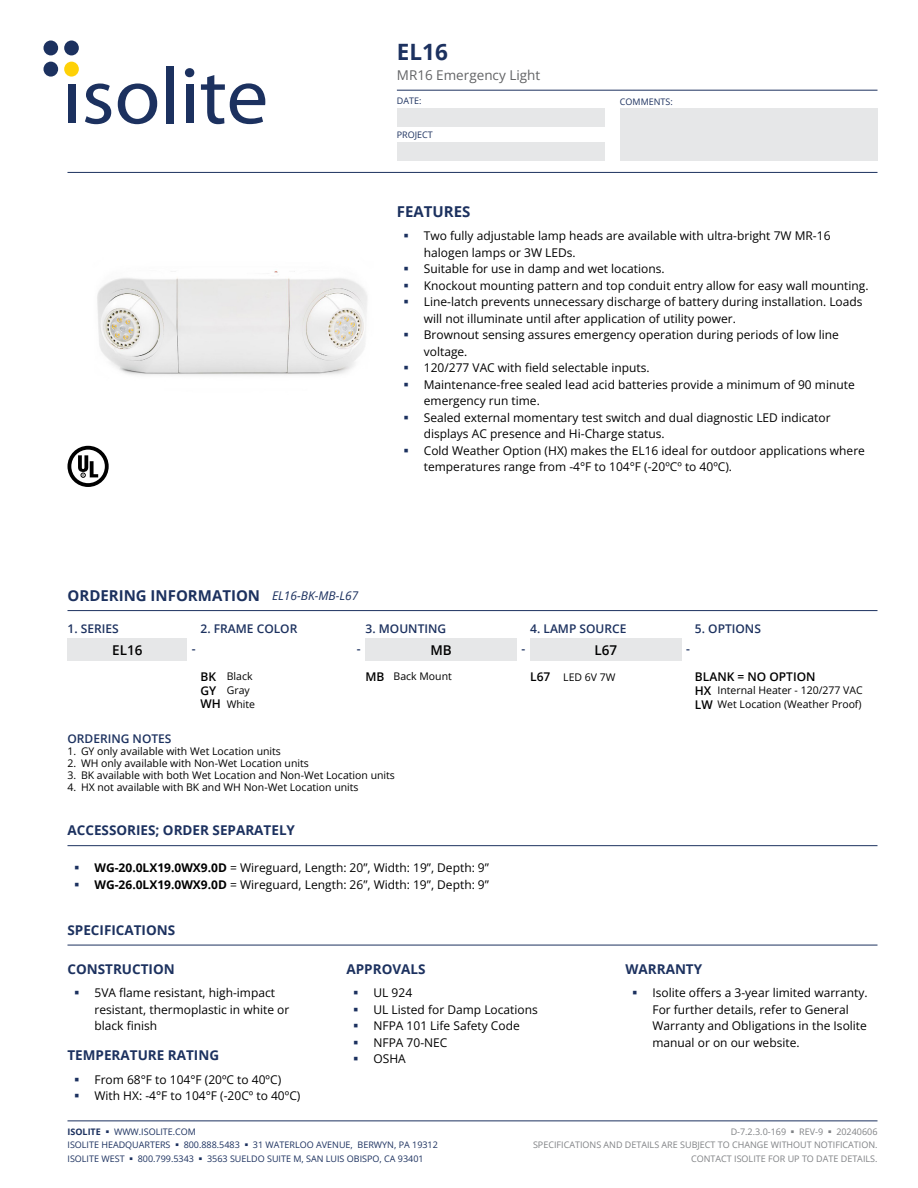
<style>
.page{position:relative;width:918px;height:1188px;background:#fff}
.page>*{position:absolute;margin:0;border:0;box-sizing:border-box;transform-origin:0 0}
.t1{font:700 22.5px "Open Sans";color:#1c315f}
.t2{font:700 15px "Open Sans";color:#1c315f}
.t3{font:700 13.5px "Open Sans";color:#1c315f}
.t4{font:13.5px "Open Sans";color:#636466}
.t5{font:600 13.5px "Open Sans";color:#000}
.t6{font:12px/16.5px "Open Sans";color:#000}
.t7{font:600 12px "Open Sans";color:#1c315f}
.t8{font:600 12px "Open Sans";color:#000}
.t9{font:10.5px/13.6px "Open Sans";color:#000}
.t10{font:9px/13.5px "Open Sans";color:#1c315f}
.t11{font:9px/13.5px "Open Sans";color:#808285;text-align:right}
.s1{font-weight:400;font-style:italic;font-size:12px}
.s2{font-weight:600;font-size:12px}
.s3{font-weight:700}
</style>
<div class="page">
<div style="left:397px;top:108px;width:208px;height:19px;background:#e6e7e8"></div>
<div style="left:397px;top:142px;width:208px;height:19px;background:#e6e7e8"></div>
<div style="left:620px;top:108px;width:258px;height:53px;background:#e6e7e8"></div>
<hr style="left:397px;top:90px;width:481px;height:1px;background:#1c315f">
<hr style="left:68px;top:172px;width:810px;height:1px;background:#1c315f">
<div style="left:68px;top:84px;width:7px;height:39px;background:#1c315f"></div>
<svg style="left:85px;top:84px;width:26px;height:40px"></svg>
<svg style="left:118px;top:84px;width:39px;height:40px"></svg>
<div style="left:166px;top:66px;width:8px;height:57px;background:#1c315f"></div>
<div style="left:185px;top:68px;width:9px;height:9px;background:#1c315f;border-radius:50%"></div>
<div style="left:186px;top:84px;width:7px;height:39px;background:#1c315f"></div>
<svg style="left:201px;top:75px;width:64px;height:49px"></svg>
<div style="left:44px;top:40px;width:14px;height:15px;background:#1c315f;border-radius:50%"></div>
<div style="left:64px;top:40px;width:15px;height:15px;background:#1c315f;border-radius:50%"></div>
<div style="left:44px;top:62px;width:14px;height:15px;background:#1c315f;border-radius:50%"></div>
<div style="left:64px;top:62px;width:15px;height:15px;background:#fed107;border-radius:50%"></div>
<hr style="left:68px;top:1120px;width:810px;height:1px;background:#1c315f">
<hr style="left:68px;top:610px;width:810px;height:1px;background:#1c315f">
<div style="left:68px;top:639px;width:119px;height:22px;background:#e6e7e8"></div>
<div style="left:366px;top:639px;width:151px;height:22px;background:#e6e7e8"></div>
<hr style="left:68px;top:845px;width:810px;height:1px;background:#1c315f">
<img style="left:97px;top:271px;width:270px;height:104px">
<hr style="left:68px;top:945px;width:810px;height:1px;background:#1c315f">
<div style="left:530px;top:639px;width:151px;height:22px;background:#e6e7e8"></div>
<svg style="left:68px;top:446px;width:41px;height:41px"></svg>
<h1 class="t1" style="left:397px;top:36px;width:53px">EL16</h1>
<p class="t4" style="left:397px;top:66px;width:145px">MR16 Emergency Light</p>
<p class="t10" style="left:397px;top:93px;width:26px">DATE:</p>
<p class="t10" style="left:620px;top:95px;width:54px">COMMENTS:</p>
<p class="t10" style="left:397px;top:127px;width:38px">PROJECT</p>
<p class="t2" style="left:397px;top:201px;width:75px">FEATURES</p>
<p class="t6" style="left:424px;top:228px;width:446px">Two fully adjustable lamp heads are available with ultra-bright 7W MR-16 halogen lamps or 3W LEDs.<br>Suitable for use in damp and wet locations.<br>Knockout mounting pattern and top conduit entry allow for easy wall mounting.<br>Line-latch prevents unnecessary discharge of battery during installation. Loads will not illuminate until after application of utility power.<br>Brownout sensing assures emergency operation during periods of low line voltage.<br>120/277 VAC with field selectable inputs.<br>Maintenance-free sealed lead acid batteries provide a minimum of 90 minute emergency run time.<br>Sealed external momentary test switch and dual diagnostic LED indicator displays AC presence and Hi-Charge status.<br>Cold Weather Option (HX) makes the EL16 ideal for outdoor applications where temperatures range from -4°F to 104°F (-20ºCº to 40ºC).</p>
<p class="t2" style="left:68px;top:585px;width:292px">ORDERING INFORMATION <span class="s1">EL16-BK-MB-L67</span></p>
<p class="t7" style="left:68px;top:621px;width:53px">1. SERIES</p>
<p class="t7" style="left:201px;top:621px;width:98px">2. FRAME COLOR</p>
<p class="t7" style="left:366px;top:621px;width:82px">3. MOUNTING</p>
<p class="t7" style="left:530px;top:621px;width:98px">4. LAMP SOURCE</p>
<p class="t7" style="left:695px;top:621px;width:67px">5. OPTIONS</p>
<p class="t9" style="left:201px;top:670px;width:56px"><span class="s2">BK</span> Black<br><span class="s2">GY</span> Gray<br><span class="s2">WH</span> White</p>
<p class="t9" style="left:366px;top:670px;width:88px"><span class="s2">MB</span> Back Mount</p>
<p class="t9" style="left:530px;top:670px;width:87px"><span class="s2">L67</span> LED 6V 7W</p>
<p class="t8" style="left:695px;top:668px;width:122px">BLANK = NO OPTION</p>
<p class="t5" style="left:112px;top:641px;width:32px">EL16</p>
<p class="t5" style="left:430px;top:641px;width:23px">MB</p>
<p class="t5" style="left:595px;top:641px;width:24px">L67</p>
<p class="t7" style="left:192px;top:641px;width:5px">-</p>
<p class="t7" style="left:357px;top:641px;width:5px">-</p>
<p class="t7" style="left:522px;top:641px;width:5px">-</p>
<p class="t7" style="left:686px;top:641px;width:5px">-</p>
<p class="t9" style="left:695px;top:683px;width:169px"><span class="s2">HX</span> Internal Heater - 120/277 VAC<br><span class="s2">LW</span> Wet Location (Weather Proof)</p>
<p class="t7" style="left:67px;top:730px;width:106px">ORDERING NOTES</p>
<p class="t9" style="left:68px;top:744px;width:215px">1. GY only available with Wet Location units</p>
<p class="t9" style="left:68px;top:756px;width:243px">2. WH only available with Non-Wet Location units</p>
<p class="t9" style="left:68px;top:768px;width:329px">3. BK available with both Wet Location and Non-Wet Location units</p>
<p class="t9" style="left:68px;top:780px;width:293px">4. HX not available with BK and WH Non-Wet Location units</p>
<p class="t3" style="left:68px;top:821px;width:229px">ACCESSORIES; ORDER SEPARATELY</p>
<p class="t6" style="left:94px;top:859px;width:396px"><span class="s3">WG-20.0LX19.0WX9.0D</span> = Wireguard, Length: 20”, Width: 19”, Depth: 9”<br><span class="s3">WG-26.0LX19.0WX9.0D</span> = Wireguard, Length: 26”, Width: 19”, Depth: 9”</p>
<p class="t3" style="left:68px;top:921px;width:109px">SPECIFICATIONS</p>
<p class="t3" style="left:68px;top:960px;width:109px">CONSTRUCTION</p>
<p class="t6" style="left:94px;top:985px;width:196px">5VA flame resistant, high-impact resistant, thermoplastic in white or black finish</p>
<p class="t3" style="left:68px;top:1046px;width:153px">TEMPERATURE RATING</p>
<p class="t6" style="left:94px;top:1071px;width:207px">From 68°F to 104°F (20ºC to 40ºC)<br>With HX: -4°F to 104°F (-20Cº to 40ºC)</p>
<p class="t3" style="left:346px;top:960px;width:81px">APPROVALS</p>
<p class="t6" style="left:373px;top:985px;width:166px">UL 924<br>UL Listed for Damp Locations<br>NFPA 101 Life Safety Code<br>NFPA 70-NEC<br>OSHA</p>
<p class="t3" style="left:626px;top:960px;width:78px">WARRANTY</p>
<p class="t6" style="left:652px;top:985px;width:217px">Isolite offers a 3-year limited warranty.<br>For further details, refer to General Warranty and Obligations in the Isolite manual or on our website.</p>
<p class="t10" style="left:68px;top:1125px;width:372px"><span class="s3">ISOLITE</span> ▪ WWW.ISOLITE.COM<br>ISOLITE HEADQUARTERS ▪ 800.888.5483 ▪ 31 WATERLOO AVENUE, BERWYN, PA 19312<br>ISOLITE WEST ▪ 800.799.5343 ▪ 3563 SUELDO SUITE M, SAN LUIS OBISPO, CA 93401</p>
<p class="t11" style="left:533px;top:1125px;width:346px">D-7.2.3.0-169 ▪ REV-9 ▪ 20240606<br>SPECIFICATIONS AND DETAILS ARE SUBJECT TO CHANGE WITHOUT NOTIFICATION.<br>CONTACT ISOLITE FOR UP TO DATE DETAILS.</p>
</div>
